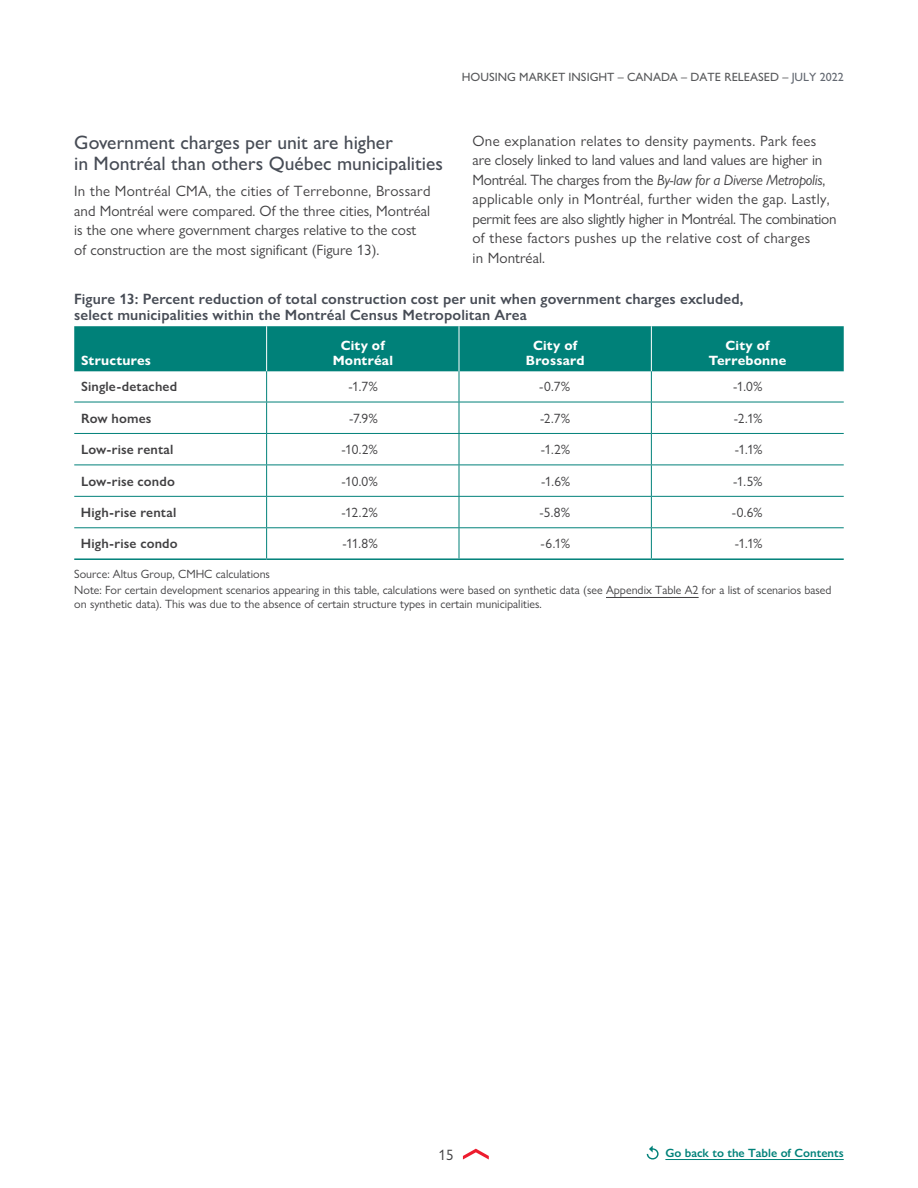
<style>
.page{position:relative;width:918px;height:1188px;background:#fff}
.page>*{position:absolute;margin:0;border:0;box-sizing:border-box;transform-origin:0 0}
.H4_Subhead3{font:500 19.5px/21px "Gill Sans Nova";color:#474c55}
.P_Body{font:15px/19.5px "Gill Sans Nova";letter-spacing:.02em;color:#414042}
.P_Body-2{font:15px/19.5px "Gill Sans Nova";color:#414042}
.t1{font:600 15px/16.5px "Gill Sans Nova";letter-spacing:.01em;color:#474c55}
.Table_Body_right{font:13.5px "Gill Sans Nova";letter-spacing:-.03em;color:#414042}
.Table_Body_left{font:600 13.5px "Gill Sans Nova";letter-spacing:.015em;color:#414042}
.Table_Header_centre{font:700 13.5px/15px "Gill Sans Nova";letter-spacing:.015em;color:#fff;text-align:center}
.Table_Header_left{font:700 13.5px "Gill Sans Nova";letter-spacing:.02em;color:#fff}
.P_Table_Source_w_Not{font:12px/13.5px "Gill Sans Nova";color:#414042}
.t2{font:500 12px "Gill Sans Nova";color:#58595b}
.P_Return_to_TOC{font:600 12px "Gill Sans Nova";color:#008179}
.s1{color:#626770}
.s2{font-style:italic}
</style>
<div class="page">
<svg style="left:463px;top:1149px;width:26px;height:11px"></svg>
<hr style="left:606px;top:597px;width:93px;height:1px;background:#414042">
<div style="left:74px;top:326px;width:770px;height:45px;background:#008179"></div>
<hr style="left:266px;top:326px;width:1px;height:45px;background:#fff">
<hr style="left:459px;top:326px;width:1px;height:45px;background:#fff">
<hr style="left:651px;top:326px;width:1px;height:45px;background:#fff">
<hr style="left:74px;top:402px;width:193px;height:1px;background:#008179">
<hr style="left:651px;top:402px;width:193px;height:1px;background:#008179">
<hr style="left:74px;top:433px;width:193px;height:1px;background:#008179">
<hr style="left:651px;top:433px;width:193px;height:1px;background:#008179">
<hr style="left:74px;top:465px;width:193px;height:1px;background:#008179">
<hr style="left:651px;top:465px;width:193px;height:1px;background:#008179">
<hr style="left:74px;top:496px;width:193px;height:1px;background:#008179">
<hr style="left:651px;top:496px;width:193px;height:1px;background:#008179">
<hr style="left:74px;top:527px;width:193px;height:1px;background:#008179">
<hr style="left:651px;top:527px;width:193px;height:1px;background:#008179">
<hr style="left:74px;top:558px;width:193px;height:2px;background:#008179">
<hr style="left:651px;top:558px;width:193px;height:2px;background:#008179">
<hr style="left:651px;top:371px;width:1px;height:31px;background:#008179">
<hr style="left:651px;top:402px;width:1px;height:31px;background:#008179">
<hr style="left:651px;top:434px;width:1px;height:31px;background:#008179">
<hr style="left:651px;top:465px;width:1px;height:31px;background:#008179">
<hr style="left:651px;top:497px;width:1px;height:30px;background:#008179">
<hr style="left:651px;top:528px;width:1px;height:30px;background:#008179">
<hr style="left:267px;top:558px;width:192px;height:2px;background:#008179">
<hr style="left:459px;top:558px;width:192px;height:2px;background:#008179">
<hr style="left:267px;top:402px;width:192px;height:1px;background:#008179">
<hr style="left:459px;top:402px;width:192px;height:1px;background:#008179">
<hr style="left:267px;top:433px;width:192px;height:1px;background:#008179">
<hr style="left:459px;top:433px;width:192px;height:1px;background:#008179">
<hr style="left:267px;top:465px;width:192px;height:1px;background:#008179">
<hr style="left:459px;top:465px;width:192px;height:1px;background:#008179">
<hr style="left:267px;top:496px;width:192px;height:1px;background:#008179">
<hr style="left:459px;top:496px;width:192px;height:1px;background:#008179">
<hr style="left:267px;top:527px;width:192px;height:1px;background:#008179">
<hr style="left:459px;top:527px;width:192px;height:1px;background:#008179">
<hr style="left:266px;top:371px;width:1px;height:31px;background:#008179">
<hr style="left:459px;top:371px;width:1px;height:31px;background:#008179">
<hr style="left:266px;top:402px;width:1px;height:31px;background:#008179">
<hr style="left:459px;top:402px;width:1px;height:31px;background:#008179">
<hr style="left:266px;top:434px;width:1px;height:31px;background:#008179">
<hr style="left:459px;top:434px;width:1px;height:31px;background:#008179">
<hr style="left:266px;top:465px;width:1px;height:31px;background:#008179">
<hr style="left:459px;top:465px;width:1px;height:31px;background:#008179">
<hr style="left:266px;top:497px;width:1px;height:30px;background:#008179">
<hr style="left:459px;top:497px;width:1px;height:30px;background:#008179">
<hr style="left:266px;top:528px;width:1px;height:30px;background:#008179">
<hr style="left:459px;top:528px;width:1px;height:30px;background:#008179">
<hr style="left:665px;top:1159px;width:179px;height:1px;background:#008179">
<svg style="left:647px;top:1146px;width:12px;height:14px"></svg>
<p class="t2" style="left:462px;top:70px;width:383px">HOUSING MARKET INSIGHT – CANADA – DATE RELEASED – <span class="s1">JULY 2022</span></p>
<p class="P_Body" style="left:472px;top:131px;width:366px">One explanation relates to density payments. Park fees are closely linked to land values and land values are higher in Montréal. The charges from the <span class="s2">By-law for a Diverse Metropolis</span>, applicable only in Montréal, further widen the gap. Lastly, permit fees are also slightly higher in Montréal. The combination of these factors pushes up the relative cost of charges<br>in Montréal.</p>
<h4 class="t1" style="left:74px;top:290px;width:671px">Figure 13: Percent reduction of total construction cost per unit when government charges excluded, select municipalities within the Montréal Census Metropolitan Area</h4>
<p class="Table_Header_left" style="left:81px;top:352px;width:72px">Structures</p>
<h4 class="H4_Subhead3" style="left:74px;top:132px;width:370px">Government charges per unit are higher<br>in Montréal than others Québec municipalities</h4>
<p class="P_Body-2" style="left:74px;top:181px;width:358px">In the Montréal CMA, the cities of Terrebonne, Brossard and Montréal were compared. Of the three cities, Montréal is the one where government charges relative to the cost of construction are the most significant (Figure 13).</p>
<p class="Table_Header_centre" style="left:333px;top:337px;width:62px">City of<br>Montréal</p>
<p class="Table_Header_centre" style="left:526px;top:337px;width:60px">City of<br>Brossard</p>
<p class="Table_Header_centre" style="left:709px;top:337px;width:79px">City of<br>Terrebonne</p>
<p class="Table_Body_left" style="left:81px;top:378px;width:98px">Single-detached</p>
<p class="Table_Body_right" style="left:349px;top:378px;width:31px">-1.7%</p>
<p class="Table_Body_right" style="left:539px;top:378px;width:33px">-0.7%</p>
<p class="Table_Body_right" style="left:733px;top:378px;width:31px">-1.0%</p>
<p class="Table_Body_left" style="left:81px;top:410px;width:72px">Row homes</p>
<p class="Table_Body_right" style="left:349px;top:410px;width:30px">-7.9%</p>
<p class="Table_Body_right" style="left:540px;top:410px;width:32px">-2.7%</p>
<p class="Table_Body_right" style="left:734px;top:410px;width:30px">-2.1%</p>
<p class="Table_Body_left" style="left:81px;top:441px;width:94px">Low-rise rental</p>
<p class="Table_Body_right" style="left:342px;top:441px;width:38px">-10.2%</p>
<p class="Table_Body_right" style="left:541px;top:441px;width:31px">-1.2%</p>
<p class="Table_Body_right" style="left:735px;top:441px;width:29px">-1.1%</p>
<p class="Table_Body_left" style="left:81px;top:473px;width:95px">Low-rise condo</p>
<p class="Table_Body_right" style="left:341px;top:473px;width:38px">-10.0%</p>
<p class="Table_Body_right" style="left:541px;top:473px;width:31px">-1.6%</p>
<p class="Table_Body_right" style="left:733px;top:473px;width:31px">-1.5%</p>
<p class="Table_Body_left" style="left:81px;top:504px;width:97px">High-rise rental</p>
<p class="Table_Body_right" style="left:342px;top:504px;width:38px">-12.2%</p>
<p class="Table_Body_right" style="left:539px;top:504px;width:32px">-5.8%</p>
<p class="Table_Body_right" style="left:732px;top:504px;width:32px">-0.6%</p>
<p class="Table_Body_left" style="left:81px;top:535px;width:98px">High-rise condo</p>
<p class="Table_Body_right" style="left:342px;top:536px;width:37px">-11.8%</p>
<p class="Table_Body_right" style="left:541px;top:536px;width:31px">-6.1%</p>
<p class="Table_Body_right" style="left:735px;top:536px;width:29px">-1.1%</p>
<p class="P_Table_Source_w_Not" style="left:74px;top:567px;width:197px">Source: Altus Group, CMHC calculations</p>
<p class="P_Table_Source_w_Not" style="left:74px;top:584px;width:759px">Note: For certain development scenarios appearing in this table, calculations were based on synthetic data (see Appendix Table A2 for a list of scenarios based on synthetic data). This was due to the absence of certain structure types in certain municipalities.</p>
<p class="P_Body-2" style="left:439px;top:1145px;width:16px">15</p>
<p class="P_Return_to_TOC" style="left:665px;top:1145px;width:180px">Go back to the Table of Contents</p>
</div>
